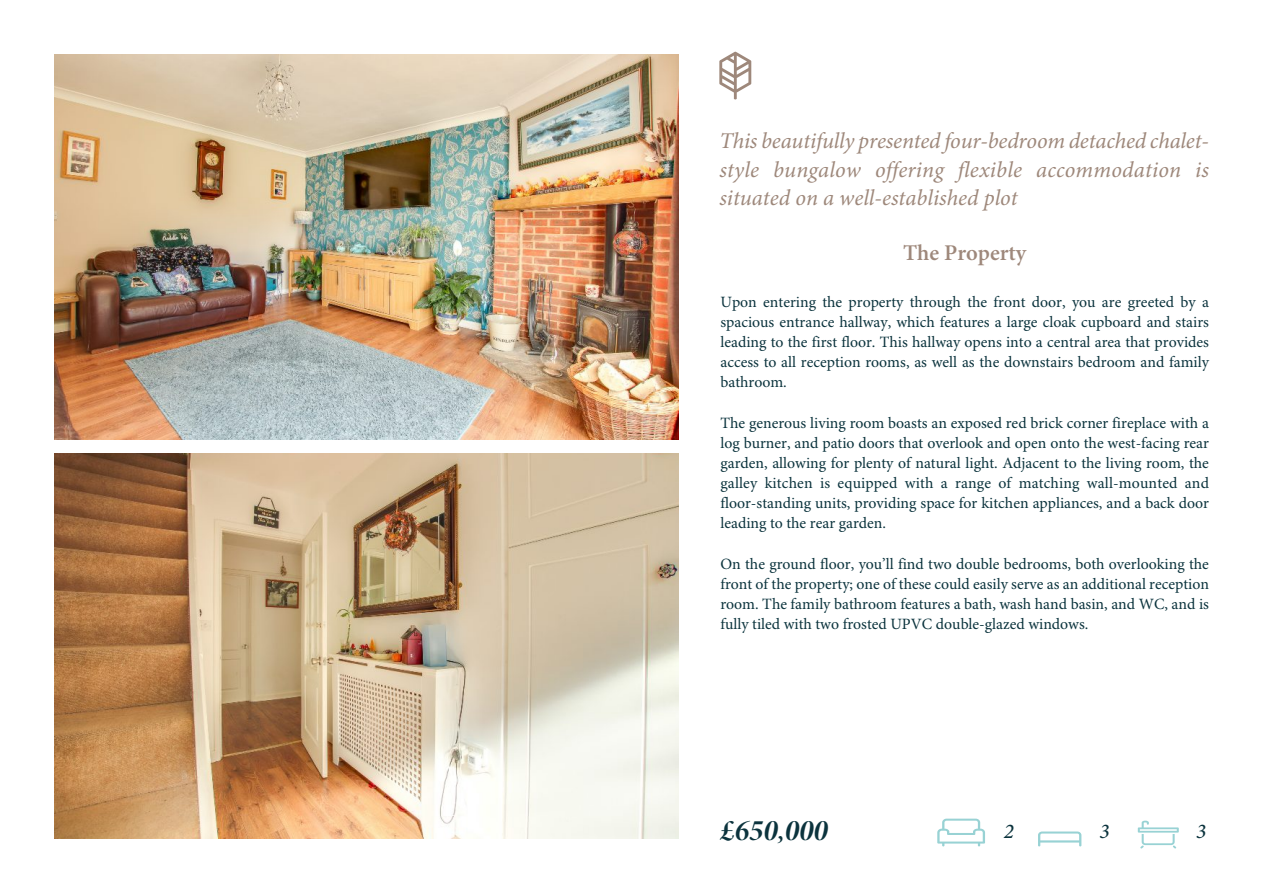
<style>
.page{position:relative;width:1263px;height:893px;background:#fff}
.page>*{position:absolute;margin:0;border:0;box-sizing:border-box;transform-origin:0 0}
.t1{font:30px "Minion Pro Bold It Disp";color:#0b333d}
.t2{font:italic 22.5px/28.8px "Minion Pro";color:#9e887b;text-align:justify}
.t3{font:600 22.5px "Minion Pro";color:#9e887b}
.t4{font:italic 500 21px "Minion Pro";color:#0b333d}
.t5{font:15.75px/20.1px "Minion Pro";color:#0b333d;text-align:justify}
</style>
<div class="page">
<img style="left:54px;top:54px;width:625px;height:386px">
<img style="left:54px;top:453px;width:625px;height:386px">
<svg style="left:719px;top:52px;width:32px;height:47px"></svg>
<svg style="left:1138px;top:821px;width:41px;height:27px"></svg>
<svg style="left:1038px;top:831px;width:43px;height:15px"></svg>
<hr style="left:1039px;top:840px;width:41px;height:2px;background:#98d2d4">
<svg style="left:937px;top:819px;width:48px;height:27px"></svg>
<h2 class="t2" style="left:719px;top:128px;width:491px">This beautifully presented four-bedroom detached chalet&shy;style bungalow offering flexible accommodation is situated on a well-established plot</h2>
<h2 class="t3" style="left:903px;top:244px;width:125px">The Property</h2>
<p class="t5" style="left:720px;top:293px;width:490px">Upon entering the property through the front door, you are greeted by a spacious entrance hallway, which features a large cloak cupboard and stairs leading to the first floor. This hallway opens into a central area that provides access to all reception rooms, as well as the downstairs bedroom and family bathroom.</p>
<p class="t5" style="left:720px;top:414px;width:490px">The generous living room boasts an exposed red brick corner fireplace with a log burner, and patio doors that overlook and open onto the west-facing rear garden, allowing for plenty of natural light. Adjacent to the living room, the galley kitchen is equipped with a range of matching wall-mounted and floor-standing units, providing space for kitchen appliances, and a back door leading to the rear garden.</p>
<p class="t5" style="left:720px;top:555px;width:490px">On the ground floor, you’ll find two double bedrooms, both overlooking the front of the property; one of these could easily serve as an additional reception room. The family bathroom features a bath, wash hand basin, and WC, and is fully tiled with two frosted UPVC double-glazed windows.</p>
<h1 class="t1" style="left:720px;top:818px;width:109px">£650,000</h1>
<h3 class="t4" style="left:1004px;top:822px;width:12px">2</h3>
<h3 class="t4" style="left:1099px;top:822px;width:12px">3</h3>
<h3 class="t4" style="left:1196px;top:822px;width:12px">3</h3>
</div>
